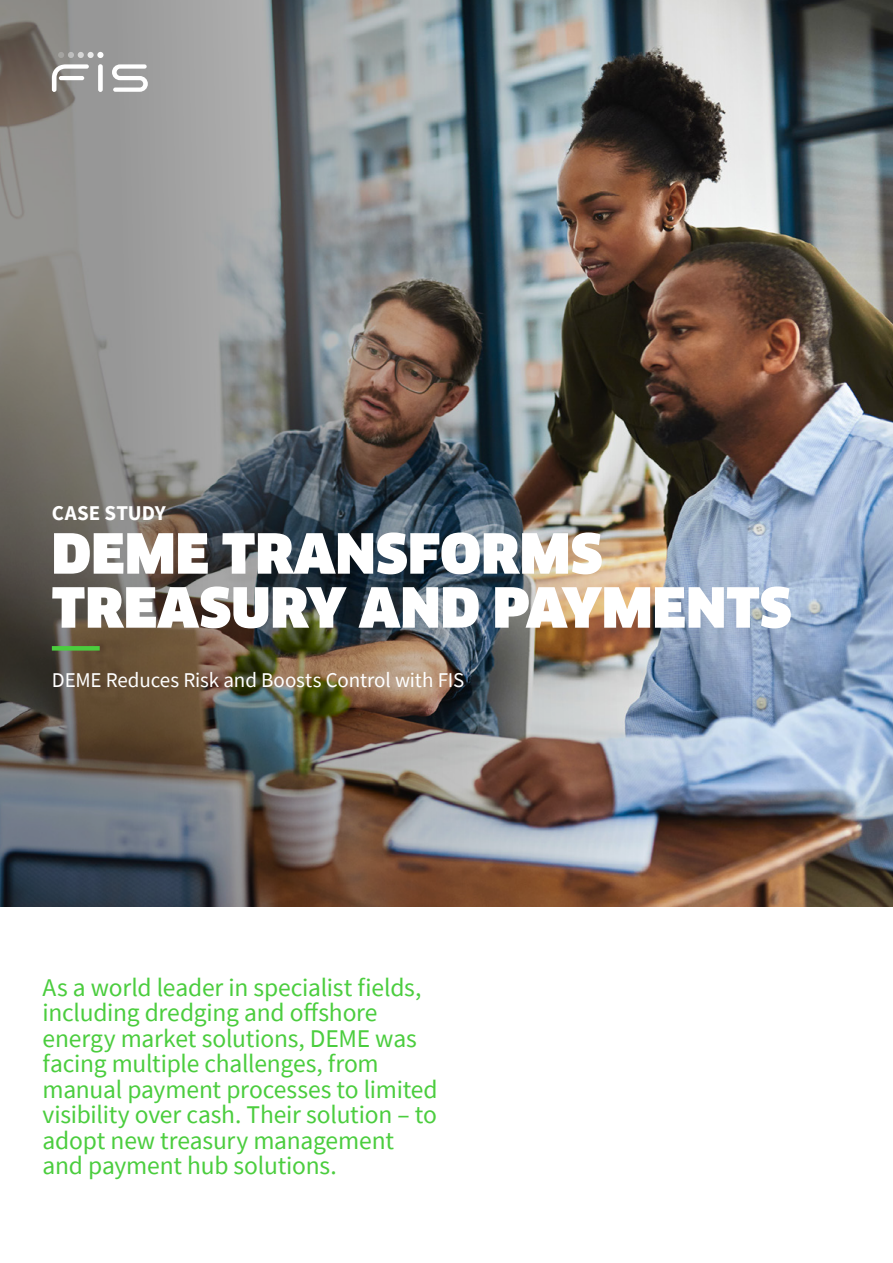
<style>
.page{position:relative;width:893px;height:1263px;background:#fff}
.page>*{position:absolute;margin:0;border:0;box-sizing:border-box;transform-origin:0 0}
.t1{font:900 54px/54px "Clan Offc Pro";letter-spacing:.01em;color:#fff}
.t2{font:25.5px/25.5px "Source Sans Pro";letter-spacing:-.01em;color:#4bcd3e}
.t3{font:21px "Source Sans Pro";letter-spacing:-.005em;color:#fff}
.t4{font:700 21px "Source Sans Pro";color:#fff}
</style>
<div class="page">
<img style="left:0;top:0;width:893px;height:906px">
<hr style="left:52px;top:646px;width:48px;height:4px;background:#4bcd3e">
<svg style="left:112px;top:64px;width:36px;height:28px"></svg>
<div style="left:97px;top:52px;width:7px;height:6px;background:#fff;border-radius:50%"></div>
<svg style="left:58px;top:52px;width:36px;height:6px"></svg>
<svg style="left:52px;top:64px;width:37px;height:28px"></svg>
<hr style="left:59px;top:76px;width:25px;height:4px;background:#fff;border-radius:2px">
<div style="left:98px;top:64px;width:5px;height:28px;background:#fff;border-radius:2px"></div>
<p class="t4" style="left:52px;top:498px;width:115px">CASE STUDY</p>
<h1 class="t1" style="left:52px;top:527px;width:741px">DEME TRANSFORMS<br>TREASURY AND PAYMENTS</h1>
<p class="t3" style="left:52px;top:666px;width:414px">DEME Reduces Risk and Boosts Control with FIS</p>
<p class="t2" style="left:43px;top:974px;width:397px">As a world leader in specialist fields, including dredging and offshore energy market solutions, DEME was facing multiple challenges, from manual payment processes to limited visibility over cash. Their solution – to adopt new treasury management and payment hub solutions.</p>
</div>
